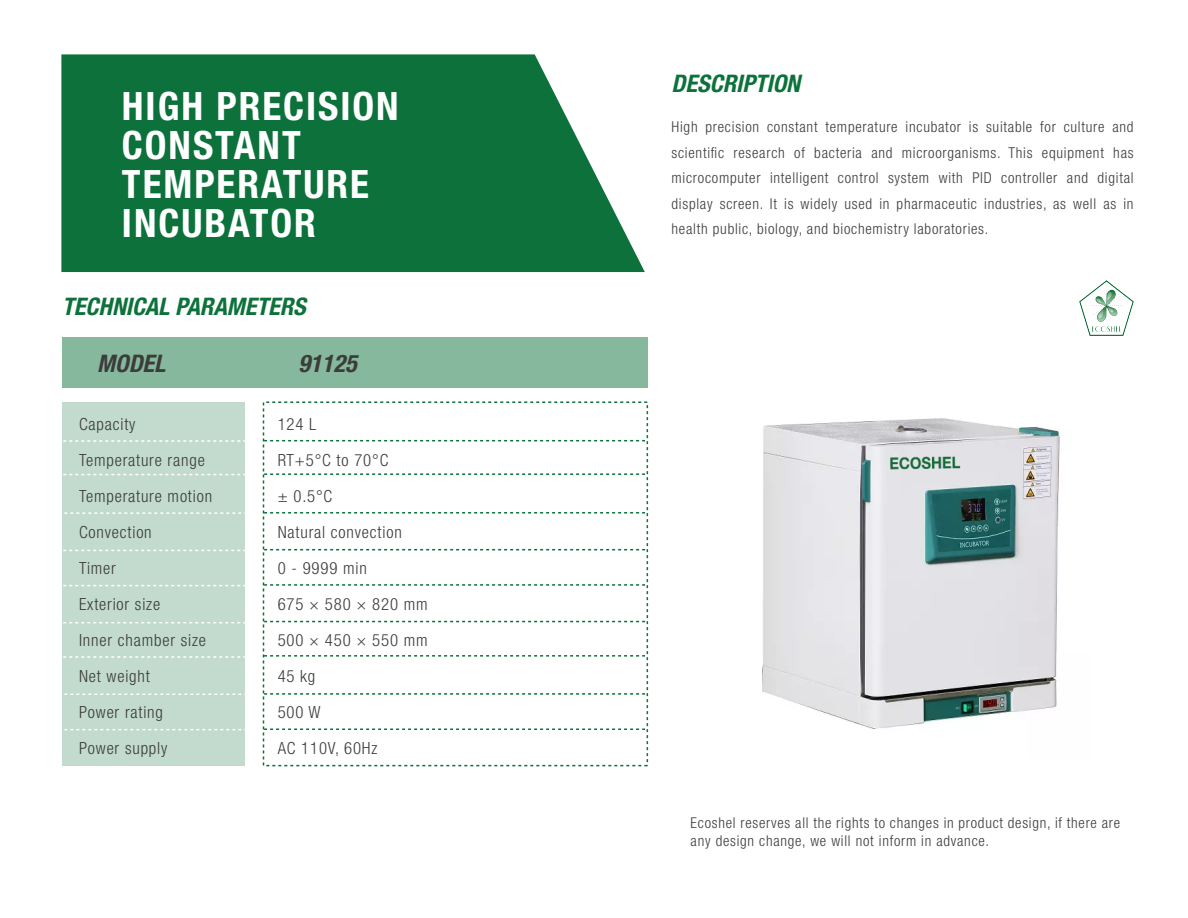
<style>
.page{position:relative;width:1188px;height:918px;background:#fff}
.page>*{position:absolute;margin:0;border:0;box-sizing:border-box;transform-origin:0 0}
.t1{font:700 condensed 39.15px/39.2px "Helvetica Neue LT Std";letter-spacing:.05em;color:#fff}
.t2{font:italic 700 condensed 24.15px "Helvetica Neue LT Std";color:#0c713a}
.t3{font:italic 700 condensed 24.15px "Helvetica Neue LT Std";color:#3c3c3b}
.t4{font:300 condensed 16.8px/36px "Helvetica Neue LT Std";letter-spacing:.05em;color:#3c3c3b}
.t5{font:300 condensed 15px/25.5px "Helvetica Neue LT Std";letter-spacing:.05em;color:#3c3c3b;text-align:justify}
.t6{font:300 condensed 14.85px/17.9px "Helvetica Neue LT Std";letter-spacing:.05em;color:#3c3c3b}
</style>
<div class="page">
<img style="left:1079px;top:281px;width:54px;height:55px">
<svg style="left:61px;top:54px;width:584px;height:218px;background:#237e4d"></svg>
<div style="left:62px;top:337px;width:585px;height:51px;background:#85b89c"></div>
<div style="left:62px;top:402px;width:183px;height:364px;background:#c2dbce"></div>
<svg style="left:266px;top:440px;width:379px;height:1px"></svg>
<svg style="left:266px;top:473px;width:379px;height:2px"></svg>
<svg style="left:266px;top:549px;width:379px;height:1px"></svg>
<svg style="left:63px;top:474px;width:182px;height:1px"></svg>
<svg style="left:63px;top:440px;width:182px;height:2px"></svg>
<svg style="left:63px;top:656px;width:182px;height:2px"></svg>
<svg style="left:63px;top:585px;width:182px;height:1px"></svg>
<svg style="left:63px;top:550px;width:182px;height:1px"></svg>
<svg style="left:266px;top:584px;width:379px;height:2px"></svg>
<svg style="left:266px;top:655px;width:379px;height:2px"></svg>
<svg style="left:63px;top:622px;width:182px;height:1px"></svg>
<svg style="left:266px;top:621px;width:379px;height:1px"></svg>
<svg style="left:64px;top:694px;width:181px;height:1px"></svg>
<svg style="left:266px;top:693px;width:379px;height:2px"></svg>
<svg style="left:64px;top:729px;width:181px;height:1px"></svg>
<svg style="left:266px;top:729px;width:379px;height:1px"></svg>
<svg style="left:64px;top:512px;width:181px;height:2px"></svg>
<svg style="left:266px;top:512px;width:379px;height:2px"></svg>
<img style="left:762px;top:418px;width:298px;height:311px">
<h1 class="t1" style="left:122px;top:86px;width:278px">HIGH PRECISION<br>CONSTANT<br>TEMPERATURE<br>INCUBATOR</h1>
<h2 class="t2" style="left:62px;top:292px;width:245px">TECHNICAL PARAMETERS</h2>
<h2 class="t3" style="left:97px;top:349px;width:70px">MODEL</h2>
<h2 class="t3" style="left:299px;top:349px;width:60px">91125</h2>
<p class="t4" style="left:79px;top:406px;width:135px">Capacity<br>Temperature range<br>Temperature motion<br>Convection<br>Timer<br>Exterior size<br>Inner chamber size<br>Net weight<br>Power rating<br>Power supply</p>
<p class="t4" style="left:278px;top:406px;width:151px">124 L<br>RT+5°C to 70°C<br>± 0.5°C<br>Natural convection<br>0 - 9999 min<br>675 × 580 × 820 mm<br>500 × 450 × 550 mm<br>45 kg<br>500 W<br>AC 110V, 60Hz</p>
<h2 class="t2" style="left:672px;top:69px;width:130px">DESCRIPTION</h2>
<p class="t5" style="left:672px;top:114px;width:464px">High precision constant temperature incubator is suitable for culture and scientific research of bacteria and microorganisms. This equipment has microcomputer intelligent control system with PID controller and digital display screen. It is widely used in pharmaceutic industries, as well as in health public, biology, and biochemistry laboratories.</p>
<p class="t6" style="left:691px;top:814px;width:431px">Ecoshel reserves all the rights to changes in product design, if there are any design change, we will not inform in advance.</p>
</div>
